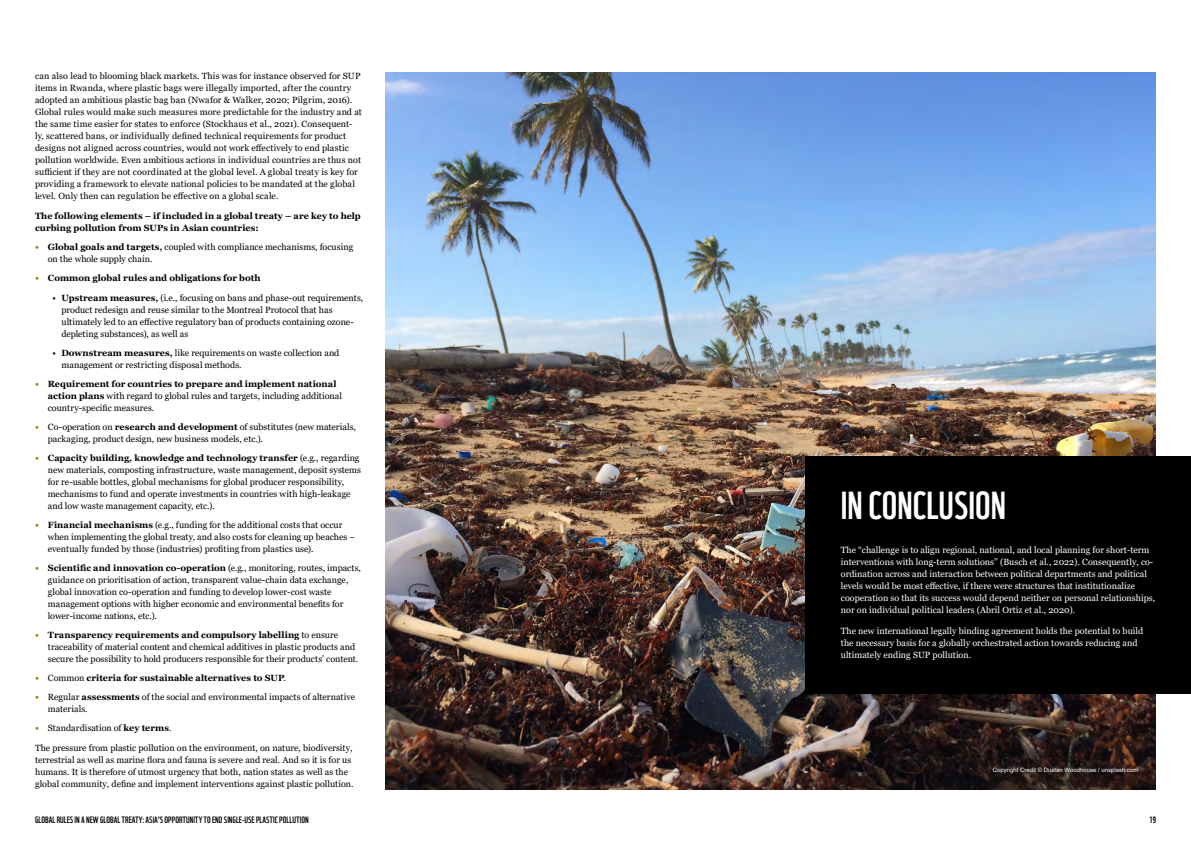
<style>
.page{position:relative;width:1191px;height:842px;background:#fff}
.page>*{position:absolute;margin:0;border:0;box-sizing:border-box;transform-origin:0 0}
.t1{font:38px "WWF";color:#fff}
.t2{font:9px/12px "Georgia";color:#000}
.t3{font:9px/12px "Georgia";color:#fff}
.t4{font:700 9px/12px "Georgia";color:#000}
.t5{font:9px "WWF";color:#000}
.t6{font:6px "Arial";color:#fff}
.s1{font-weight:700;color:#868914}
.s2{font-weight:700}
.s3{color:#868914}
.s4{font-weight:400}
</style>
<div class="page">
<img style="left:385px;top:72px;width:771px;height:717px">
<div style="left:805px;top:456px;width:386px;height:238px;background:#000"></div>
<p class="t2" style="left:35px;top:70px;width:328px">can also lead to blooming black markets. This was for instance observed for SUP items in Rwanda, where plastic bags were illegally imported, after the country adopted an ambitious plastic bag ban (Nwafor &amp; Walker, 2020; Pilgrim, 2016).<br>Global rules would make such measures more predictable for the industry and at the same time easier for states to enforce (Stockhaus et al., 2021). Consequent&shy;ly, scattered bans, or individually defined technical requirements for product designs not aligned across countries, would not work effectively to end plastic pollution worldwide. Even ambitious actions in individual countries are thus not sufficient if they are not coordinated at the global level. A global treaty is key for providing a framework to elevate national policies to be mandated at the global level. Only then can regulation be effective on a global scale.</p>
<p class="t4" style="left:35px;top:210px;width:327px">The following elements – if included in a global treaty – are key to help curbing pollution from SUPs in Asian countries:</p>
<p class="t2" style="left:48px;top:241px;width:307px;text-indent:-13px"><span class="s1">•</span> <span class="s2">Global goals and targets,</span> coupled with compliance mechanisms, focusing on the whole supply chain.</p>
<p class="t4" style="left:35px;top:272px;width:227px"><span class="s3">•</span> Common global rules and obligations for both</p>
<p class="t2" style="left:61px;top:292px;width:303px;text-indent:-9px">• <span class="s2">Upstream measures,</span> (i.e., focusing on bans and phase-out requirements, product redesign and reuse similar to the Montreal Protocol that has ultimately led to an effective regulatory ban of products containing ozone&shy;depleting substances), as well as</p>
<p class="t2" style="left:61px;top:347px;width:279px;text-indent:-9px">• <span class="s2">Downstream measures,</span> like requirements on waste collection and management or restricting disposal methods.</p>
<p class="t2" style="left:48px;top:378px;width:296px;text-indent:-13px"><span class="s1">•</span> <span class="s2">Requirement for countries to prepare and implement national action plans</span> with regard to global rules and targets, including additional country-specific measures.</p>
<p class="t2" style="left:48px;top:421px;width:310px;text-indent:-13px"><span class="s1">•</span> Co-operation on <span class="s2">research and development</span> of substitutes (new materials, packaging, product design, new business models, etc.).</p>
<p class="t2" style="left:48px;top:452px;width:315px;text-indent:-13px"><span class="s1">•</span> <span class="s2">Capacity building, knowledge and technology transfer</span> (e.g., regarding new materials, composting infrastructure, waste management, deposit systems for re-usable bottles, global mechanisms for global producer responsibility, mechanisms to fund and operate investments in countries with high-leakage and low waste management capacity, etc.).</p>
<p class="t2" style="left:48px;top:519px;width:309px;text-indent:-13px"><span class="s1">•</span> <span class="s2">Financial mechanisms</span> (e.g., funding for the additional costs that occur when implementing the global treaty, and also costs for cleaning up beaches – eventually funded by those (industries) profiting from plastics use).</p>
<p class="t2" style="left:48px;top:562px;width:315px;text-indent:-13px"><span class="s1">•</span> <span class="s2">Scientific and innovation co-operation</span> (e.g., monitoring, routes, impacts, guidance on prioritisation of action, transparent value-chain data exchange, global innovation co-operation and funding to develop lower-cost waste management options with higher economic and environmental benefits for lower-income nations, etc.).</p>
<p class="t2" style="left:48px;top:629px;width:312px;text-indent:-13px"><span class="s1">•</span> <span class="s2">Transparency requirements and compulsory labelling</span> to ensure traceability of material content and chemical additives in plastic products and secure the possibility to hold producers responsible for their products’ content.</p>
<p class="t4" style="left:35px;top:672px;width:252px"><span class="s3">•</span> <span class="s4">Common</span> criteria for sustainable alternatives to SUP<span class="s4">.</span></p>
<p class="t2" style="left:48px;top:691px;width:309px;text-indent:-13px"><span class="s1">•</span> Regular <span class="s2">assessments</span> of the social and environmental impacts of alternative materials.</p>
<p class="t2" style="left:35px;top:719px;width:319px;line-height:19.1px"><span class="s1">•</span> Standardisation of <span class="s2">key terms</span>.<br>The pressure from plastic pollution on the environment, on nature, biodiversity,</p>
<p class="t2" style="left:35px;top:754px;width:320px">terrestrial as well as marine flora and fauna is severe and real. And so it is for us humans. It is therefore of utmost urgency that both, nation states as well as the global community, define and implement interventions against plastic pollution.</p>
<p class="t5" style="left:35px;top:814px;width:275px">GLOBAL RULES IN A NEW GLOBAL TREATY: ASIA’S OPPORTUNITY TO END SINGLE-USE PLASTIC POLLUTION</p>
<h1 class="t1" style="left:841px;top:480px;width:167px">IN CONCLUSION</h1>
<p class="t3" style="left:841px;top:544px;width:316px">The “challenge is to align regional, national, and local planning for short-term interventions with long-term solutions” (Busch et al., 2022). Consequently, co&shy;ordination across and interaction between political departments and political levels would be most effective, if there were structures that institutionalize cooperation so that its success would depend neither on personal relationships, nor on individual political leaders (Abril Ortiz et al., 2020).</p>
<p class="t3" style="left:841px;top:625px;width:304px">The new international legally binding agreement holds the potential to build the necessary basis for a globally orchestrated action towards reducing and ultimately ending SUP pollution.</p>
<p class="t6" style="left:992px;top:766px;width:147px">Copyright Credit © Dustan Woodhouse / unsplash.com</p>
<p class="t5" style="left:1149px;top:814px;width:8px">19</p>
</div>
